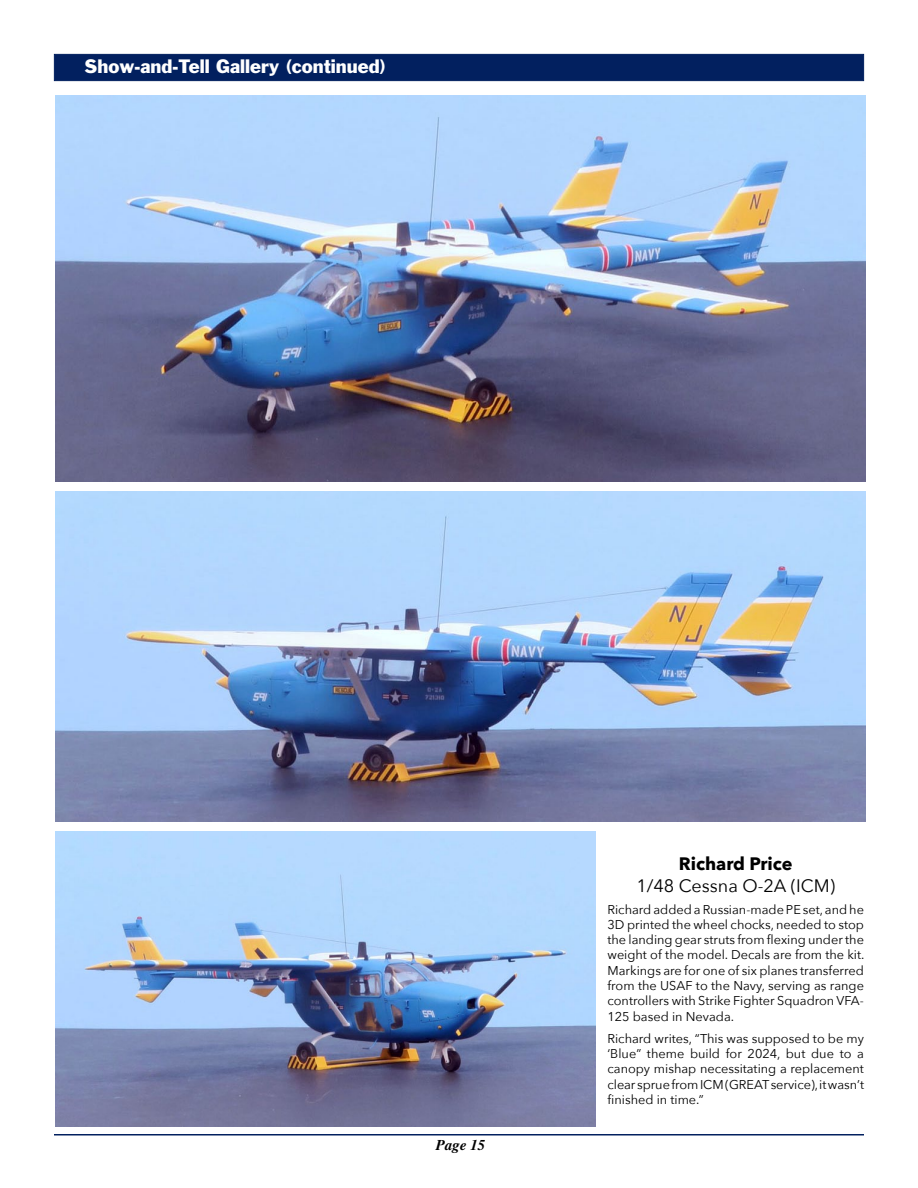
<style>
.page{position:relative;width:918px;height:1188px;background:#fff}
.page>*{position:absolute;margin:0;border:0;box-sizing:border-box;transform-origin:0 0}
.t1{font:18px "Franklin Gothic";color:#fff}
.t2{font:18px "Avenir Next";color:#000}
.t3{font:700 18px "Avenir Next";color:#000}
.t4{font:italic 700 15px "Times";color:#000}
.t5{font:12.75px/15.3px "Avenir Next";color:#000;text-align:justify}
</style>
<div class="page">
<hr style="left:54px;top:1134px;width:810px;height:2px;background:#02205f">
<div style="left:54px;top:54px;width:810px;height:27px;background:#02205f;border:1px solid #02205f"></div>
<img style="left:56px;top:95px;width:810px;height:387px">
<img style="left:56px;top:832px;width:540px;height:295px">
<img style="left:56px;top:491px;width:810px;height:331px">
<h1 class="t1" style="left:85px;top:55px;width:303px">Show-and-Tell Gallery (continued)</h1>
<p class="t4" style="left:436px;top:1136px;width:51px">Page 15</p>
<h1 class="t3" style="left:679px;top:848px;width:115px">Richard Price</h1>
<h1 class="t2" style="left:636px;top:870px;width:200px">1/48 Cessna O-2A (ICM)</h1>
<p class="t5" style="left:608px;top:901px;width:258px">Richard added a Russian-made PE set, and he 3D printed the wheel chocks, needed to stop the landing gear struts from flexing under the weight of the model. Decals are from the kit.<br>Markings are for one of six planes transferred from the USAF to the Navy, serving as range controllers with Strike Fighter Squadron VFA-125 based in Nevada.</p>
<p class="t5" style="left:608px;top:1030px;width:258px">Richard writes, “This was supposed to be my ‘Blue” theme build for 2024, but due to a canopy mishap necessitating a replacement clear sprue from ICM (GREAT service), it wasn’t finished in time.”</p>
</div>
